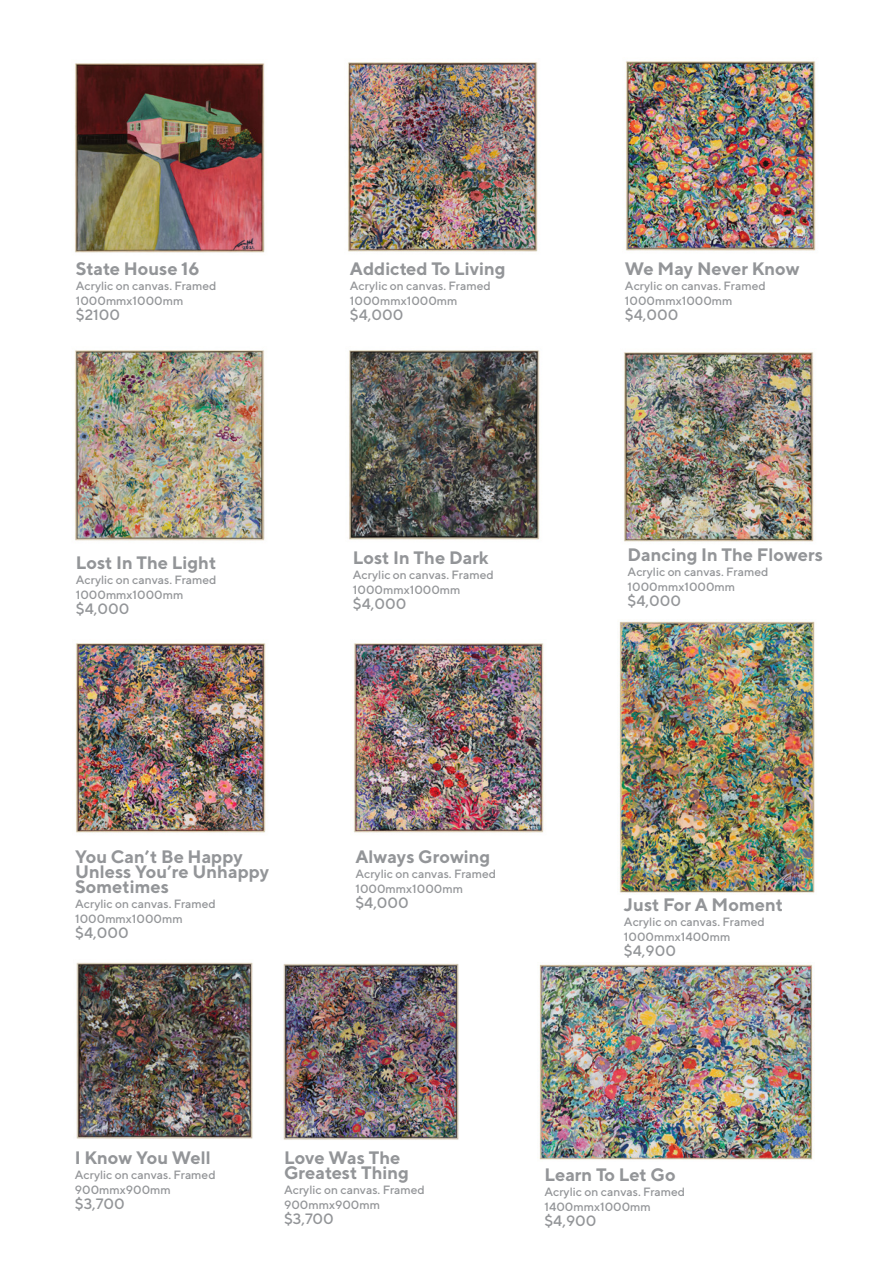
<style>
.page{position:relative;width:893px;height:1263px;background:#fff}
.page>*{position:absolute;margin:0;border:0;box-sizing:border-box;transform-origin:0 0}
.t1{font:700 18px/15px "TT Norms";color:#939598}
.t2{font:500 15px "TT Norms";color:#939598}
.t3{font:500 12px/15px "TT Norms";color:#939598}
</style>
<div class="page">
<img style="left:618px;top:619px;width:197px;height:274px">
<img style="left:539px;top:964px;width:274px;height:196px">
<img style="left:76px;top:962px;width:177px;height:177px">
<img style="left:283px;top:963px;width:176px;height:177px">
<img style="left:348px;top:62px;width:190px;height:190px">
<img style="left:354px;top:643px;width:190px;height:190px">
<img style="left:624px;top:352px;width:190px;height:190px">
<img style="left:349px;top:350px;width:191px;height:190px">
<img style="left:75px;top:350px;width:190px;height:191px">
<img style="left:75px;top:63px;width:190px;height:190px">
<img style="left:626px;top:61px;width:190px;height:190px">
<img style="left:76px;top:643px;width:190px;height:190px">
<h1 class="t1" style="left:76px;top:261px;width:125px">State House 16</h1>
<p class="t3" style="left:76px;top:278px;width:142px">Acrylic on canvas. Framed<br>1000mmx1000mm</p>
<p class="t2" style="left:76px;top:305px;width:46px">$2100</p>
<h1 class="t1" style="left:76px;top:555px;width:142px">Lost In The Light</h1>
<p class="t3" style="left:76px;top:572px;width:142px">Acrylic on canvas. Framed<br>1000mmx1000mm</p>
<p class="t2" style="left:76px;top:600px;width:55px">$4,000</p>
<h1 class="t1" style="left:350px;top:261px;width:157px">Addicted To Living</h1>
<p class="t3" style="left:350px;top:278px;width:142px">Acrylic on canvas. Framed<br>1000mmx1000mm</p>
<p class="t2" style="left:350px;top:305px;width:55px">$4,000</p>
<h1 class="t1" style="left:353px;top:550px;width:137px">Lost In The Dark</h1>
<p class="t3" style="left:353px;top:567px;width:142px">Acrylic on canvas. Framed<br>1000mmx1000mm</p>
<p class="t2" style="left:353px;top:595px;width:55px">$4,000</p>
<h1 class="t1" style="left:625px;top:261px;width:176px">We May Never Know</h1>
<p class="t3" style="left:625px;top:278px;width:142px">Acrylic on canvas. Framed<br>1000mmx1000mm</p>
<p class="t2" style="left:625px;top:305px;width:55px">$4,000</p>
<h1 class="t1" style="left:628px;top:546px;width:197px">Dancing In The Flowers</h1>
<p class="t3" style="left:628px;top:564px;width:142px">Acrylic on canvas. Framed<br>1000mmx1000mm</p>
<p class="t2" style="left:628px;top:591px;width:55px">$4,000</p>
<h1 class="t1" style="left:75px;top:849px;width:196px">You Can’t Be Happy<br>Unless You’re Unhappy<br>Sometimes</h1>
<p class="t3" style="left:75px;top:896px;width:142px">Acrylic on canvas. Framed<br>1000mmx1000mm</p>
<p class="t2" style="left:75px;top:923px;width:55px">$4,000</p>
<h1 class="t1" style="left:355px;top:849px;width:137px">Always Growing</h1>
<p class="t3" style="left:355px;top:866px;width:142px">Acrylic on canvas. Framed<br>1000mmx1000mm</p>
<p class="t2" style="left:355px;top:893px;width:55px">$4,000</p>
<h1 class="t1" style="left:624px;top:897px;width:161px">Just For A Moment</h1>
<p class="t3" style="left:624px;top:914px;width:142px">Acrylic on canvas. Framed<br>1000mmx1400mm</p>
<p class="t2" style="left:624px;top:941px;width:54px">$4,900</p>
<h1 class="t1" style="left:75px;top:1150px;width:137px">I Know You Well</h1>
<p class="t3" style="left:75px;top:1167px;width:142px">Acrylic on canvas. Framed<br>900mmx900mm</p>
<p class="t2" style="left:75px;top:1195px;width:51px">$3,700</p>
<h1 class="t1" style="left:284px;top:1150px;width:126px">Love Was The<br>Greatest Thing</h1>
<p class="t3" style="left:284px;top:1182px;width:142px">Acrylic on canvas. Framed<br>900mmx900mm</p>
<p class="t2" style="left:284px;top:1210px;width:51px">$3,700</p>
<h1 class="t1" style="left:544px;top:1167px;width:133px">Learn To Let Go</h1>
<p class="t3" style="left:544px;top:1184px;width:142px">Acrylic on canvas. Framed<br>1400mmx1000mm</p>
<p class="t2" style="left:544px;top:1212px;width:54px">$4,900</p>
</div>
